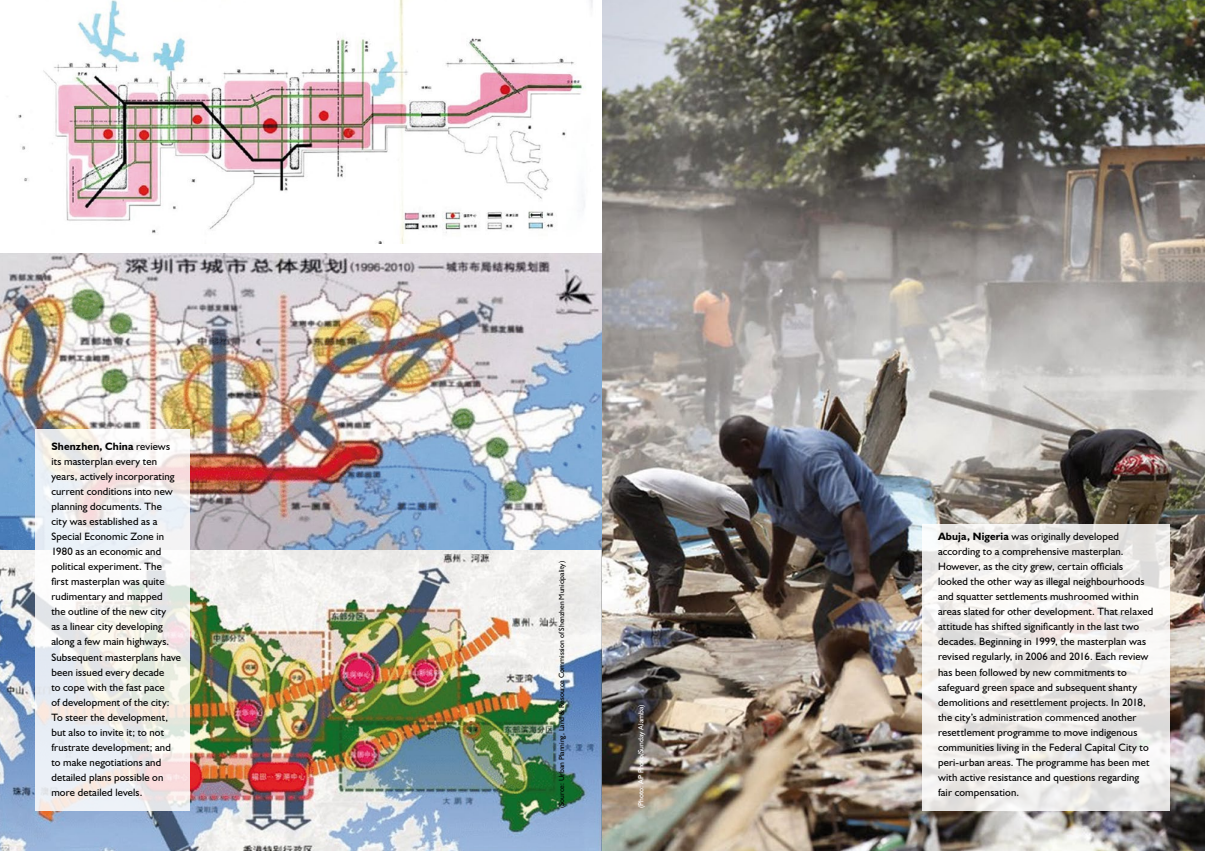
<style>
.page{position:relative;width:1205px;height:851px;background:#fff}
.page>*{position:absolute;margin:0;border:0;box-sizing:border-box;transform-origin:0 0}
.t1{font:10.62px/15px "Humanist 521 BT";letter-spacing:.015em;color:#000}
.t2{font:7.5px "Humanist 521 BT";color:#000}
.t3{font:7.5px "Humanist 521 BT";color:#fff}
.s1{font-weight:700}
</style>
<div class="page">
<img style="left:18px;top:0;width:575px;height:244px">
<img style="left:0;top:253px;width:602px;height:597px">
<svg style="left:35px;top:429px;width:155px;height:381px"></svg>
<img style="left:602px;top:0;width:603px;height:850px">
<svg style="left:922px;top:524px;width:247px;height:286px"></svg>
<p class="t1" style="left:51px;top:439px;width:131px"><span class="s1">Shenzhen, China</span> reviews its masterplan every ten years, actively incorporating current conditions into new planning documents. The<br>city was established as a<br>Special Economic Zone in<br>1980 as an economic and political experiment. The first masterplan was quite rudimentary and mapped<br>the outline of the new city<br>as a linear city developing along a few main highways.<br>Subsequent masterplans have been issued every decade<br>to cope with the fast pace<br>of development of the city:<br>To steer the development, but also to invite it; to not frustrate development; and to make negotiations and detailed plans possible on more detailed levels.</p>
<p class="t2" style="left:557px;top:808px;width:249px;rotate:-90deg">(Source: Urban Planning, Land &amp; Resource Commission of Shenzhen Municipality)</p>
<p class="t3" style="left:636px;top:808px;width:105px;rotate:-90deg">(Photo: AP Photo/Sunday Alamba)</p>
<p class="t1" style="left:938px;top:529px;width:217px"><span class="s1">Abuja, Nigeria</span> was originally developed according to a comprehensive masterplan.<br>However, as the city grew, certain officials looked the other way as illegal neighbourhoods and squatter settlements mushroomed within areas slated for other development. That relaxed attitude has shifted significantly in the last two decades. Beginning in 1999, the masterplan was revised regularly, in 2006 and 2016. Each review has been followed by new commitments to safeguard green space and subsequent shanty demolitions and resettlement projects. In 2018, the city’s administration commenced another resettlement programme to move indigenous communities living in the Federal Capital City to peri-urban areas. The programme has been met with active resistance and questions regarding fair compensation.</p>
</div>
